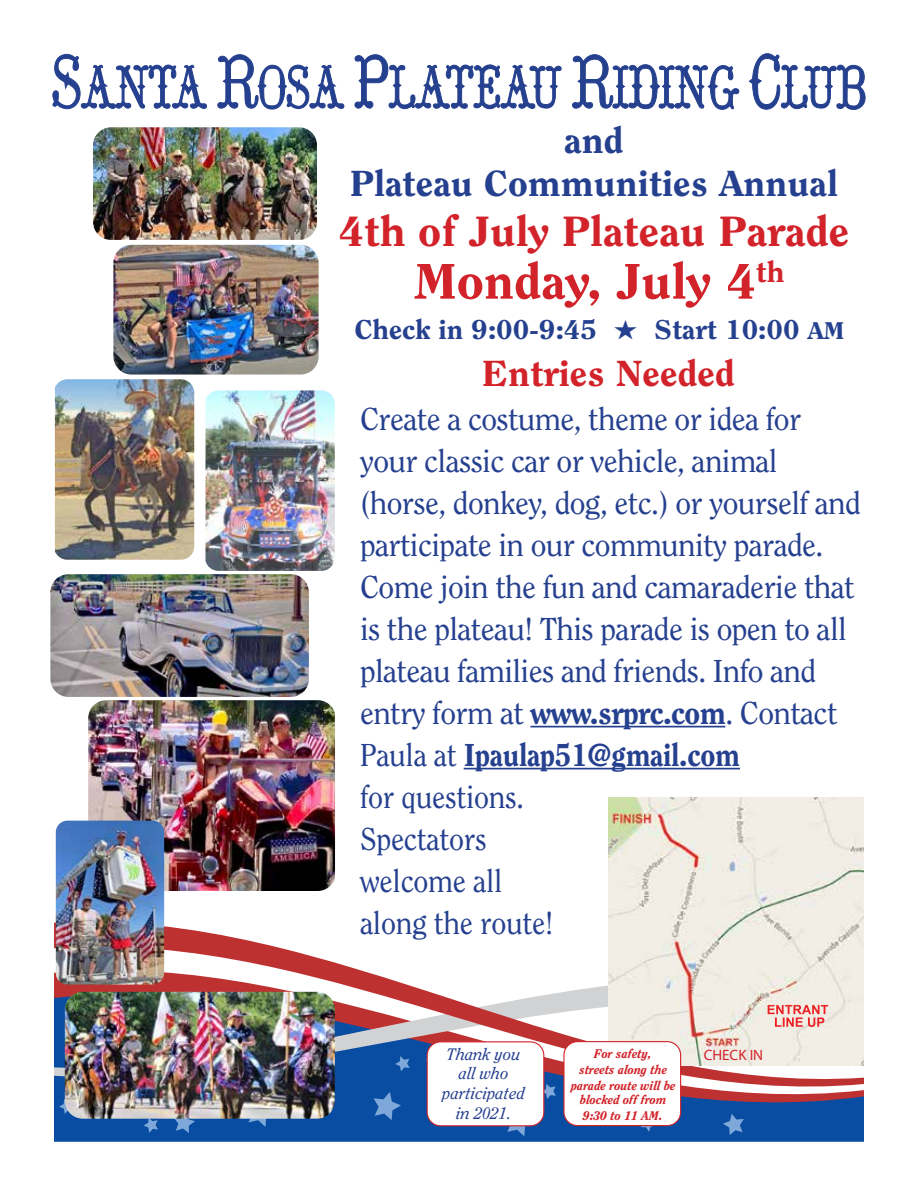
<style>
.page{position:relative;width:918px;height:1188px;background:#fff}
.page>*{position:absolute;margin:0;border:0;box-sizing:border-box;transform-origin:0 0}
.t1{font:800 49.5px "Clearface";color:#d2232a;scale:1.1 1}
.t2{font:800 42px "Clearface";color:#d2232a;scale:1.1 1}
.t3{font:800 36px/43.2px "Clearface";color:#25408f;text-align:center;scale:1.1 1}
.t4{font:800 36px "Clearface";color:#d2232a;scale:1.1 1}
.t5{font:31.5px/42px "Clearface";letter-spacing:-.02em;color:#25408f}
.t6{font:800 27px "Clearface";color:#25408f;scale:1.1 1}
.t7{font:italic 16.5px/19.8px "Clearface";color:#25408f;text-align:center}
.t8{font:15px "Myriad Pro";color:#d2232a}
.t9{font:italic 800 12.45px/15.5px "Clearface";color:#d2232a;text-align:center}
.s1{font-size:24px}
.s2{font-weight:800}
</style>
<div class="page">
<svg style="left:52px;top:53px;width:814px;height:57px"></svg>
<svg style="left:54px;top:1136px;width:810px;height:6px;background:#1153a4"></svg>
<div style="left:54px;top:1110px;width:810px;height:26px;background:#084da1"></div>
<svg style="left:54px;top:909px;width:810px;height:201px"></svg>
<svg style="left:59px;top:1099px;width:6px;height:15px"></svg>
<svg style="left:143px;top:1119px;width:15px;height:14px"></svg>
<svg style="left:174px;top:1119px;width:21px;height:14px"></svg>
<svg style="left:247px;top:1119px;width:28px;height:8px"></svg>
<svg style="left:374px;top:1092px;width:27px;height:28px"></svg>
<svg style="left:395px;top:1056px;width:15px;height:15px"></svg>
<svg style="left:426px;top:1054px;width:1px;height:21px"></svg>
<svg style="left:506px;top:1126px;width:28px;height:10px"></svg>
<svg style="left:544px;top:1084px;width:12px;height:15px"></svg>
<svg style="left:641px;top:1126px;width:15px;height:6px"></svg>
<svg style="left:723px;top:1114px;width:21px;height:21px"></svg>
<hr style="left:531px;top:726px;width:194px;height:1px;background:#25408f">
<hr style="left:464px;top:768px;width:276px;height:1px;background:#25408f">
<img style="left:50px;top:574px;width:259px;height:123px">
<img style="left:65px;top:992px;width:270px;height:127px">
<img style="left:88px;top:700px;width:247px;height:191px">
<img style="left:93px;top:127px;width:224px;height:113px">
<img style="left:55px;top:379px;width:139px;height:181px">
<img style="left:56px;top:821px;width:108px;height:164px">
<img style="left:205px;top:390px;width:130px;height:181px">
<img style="left:113px;top:245px;width:206px;height:130px">
<img style="left:608px;top:797px;width:256px;height:269px">
<div style="left:564px;top:1042px;width:117px;height:84px;background:#fff;border-radius:14px"></div>
<div style="left:563px;top:1041px;width:118px;height:85px;border:1px solid #d2232a;border-radius:14px"></div>
<div style="left:427px;top:1042px;width:117px;height:84px;background:#fff;border-radius:14px"></div>
<div style="left:427px;top:1041px;width:117px;height:85px;border:1px solid #d2232a;border-radius:14px"></div>
<p class="t3" style="left:350px;top:118px;width:445px">and<br>Plateau Communities Annual</p>
<h2 class="t2" style="left:339px;top:206px;width:466px">4th of July Plateau Parade</h2>
<h1 class="t1" style="left:414px;top:251px;width:338px">Monday, July 4<sup>th</sup></h1>
<p class="t6" style="left:354px;top:313px;width:447px">Check in 9:00-9:45 ★ Start 10:00 <span class="s1">AM</span></p>
<p class="t4" style="left:482px;top:352px;width:231px">Entries Needed</p>
<p class="t5" style="left:360px;top:397px;width:502px">Create a costume, theme or idea for your classic car or vehicle, animal (horse, donkey, dog, etc.) or yourself and participate in our community parade.<br>Come join the fun and camaraderie that is the plateau! This parade is open to all plateau families and friends. Info and entry form at <span class="s2">www.srprc.com</span>. Contact<br>Paula at <span class="s2">Ipaulap51@gmail.com<br></span>for questions.<br>Spectators<br>welcome all<br>along the route!</p>
<p class="t7" style="left:442px;top:1044px;width:84px">Thank you all who participated in 2021.</p>
<p class="t9" style="left:594px;top:1046px;width:58px">For safety,</p>
<p class="t8" style="left:704px;top:1046px;width:61px">CHECK IN</p>
<p class="t9" style="left:571px;top:1062px;width:106px">streets along the parade route will be blocked off from<br>9:30 to 11 AM.</p>
</div>
